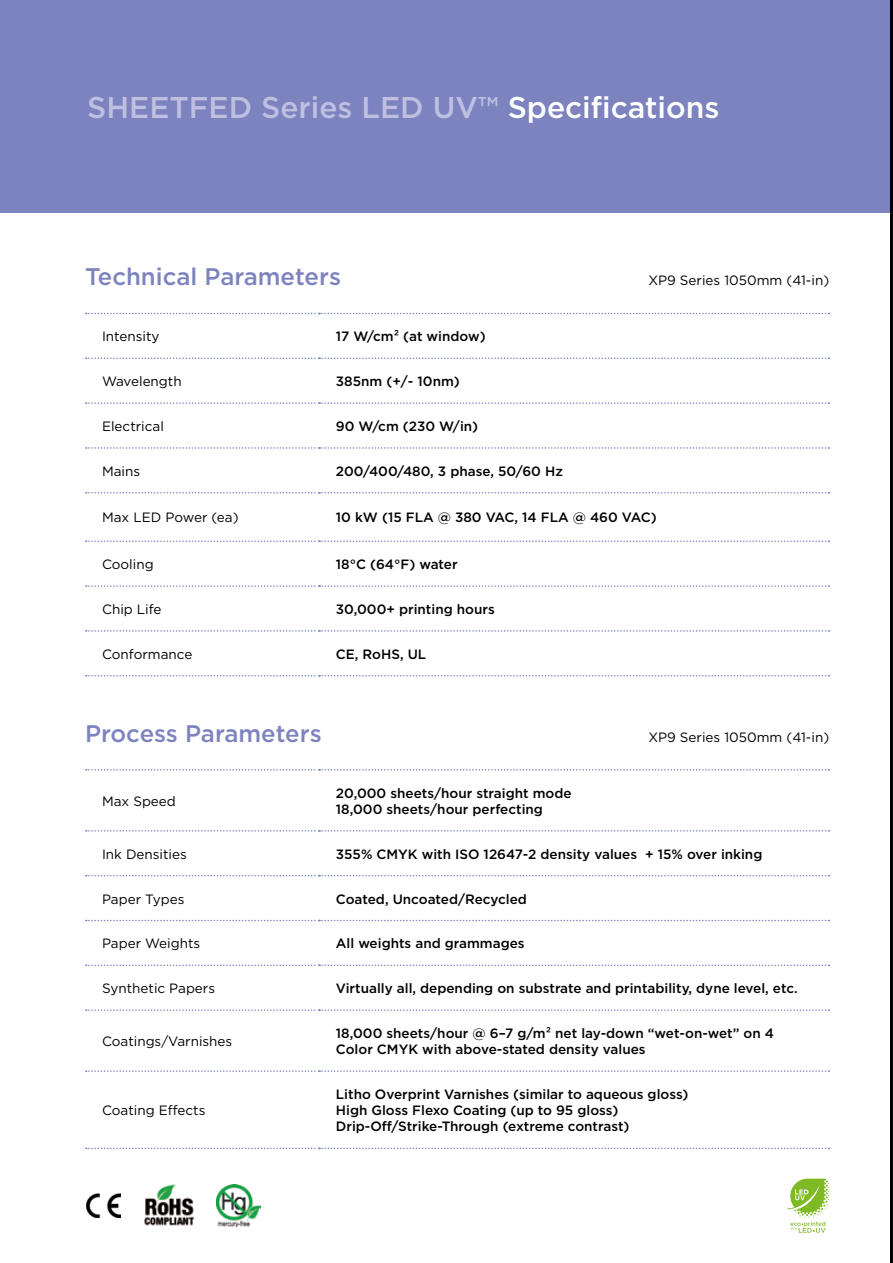
<style>
.page{position:relative;width:893px;height:1263px;background:#fff}
.page>*{position:absolute;margin:0;border:0;box-sizing:border-box;transform-origin:0 0}
.t1{font:500 30px "Gotham";color:#bebfe1}
.t2{font:500 24px "Gotham";color:#7d83bf}
.t3{font:500 13.5px/16.2px "Gotham";color:#000}
.t4{font:13.5px "Gotham";color:#000}
.s1{color:#fff}
</style>
<div class="page">
<div style="left:0;top:0;width:893px;height:213px;background:#7d83bf"></div>
<hr style="left:891px;top:0;width:2px;height:1263px;background:#000">
<svg style="left:86px;top:358px;width:743px;height:1px"></svg>
<svg style="left:86px;top:402px;width:743px;height:2px"></svg>
<svg style="left:86px;top:447px;width:743px;height:2px"></svg>
<svg style="left:86px;top:492px;width:743px;height:1px"></svg>
<svg style="left:86px;top:540px;width:743px;height:2px"></svg>
<svg style="left:86px;top:585px;width:743px;height:2px"></svg>
<svg style="left:86px;top:630px;width:743px;height:2px"></svg>
<svg style="left:86px;top:313px;width:743px;height:1px"></svg>
<svg style="left:86px;top:675px;width:743px;height:1px"></svg>
<svg style="left:85px;top:770px;width:744px;height:378px"></svg>
<svg style="left:86px;top:769px;width:743px;height:1px"></svg>
<svg style="left:86px;top:830px;width:743px;height:2px"></svg>
<svg style="left:86px;top:875px;width:743px;height:1px"></svg>
<svg style="left:86px;top:920px;width:743px;height:1px"></svg>
<svg style="left:86px;top:964px;width:743px;height:2px"></svg>
<svg style="left:86px;top:1009px;width:743px;height:2px"></svg>
<svg style="left:86px;top:1070px;width:743px;height:2px"></svg>
<svg style="left:86px;top:1147px;width:743px;height:2px"></svg>
<img style="left:144px;top:1184px;width:52px;height:42px">
<img style="left:217px;top:1184px;width:43px;height:43px">
<img style="left:86px;top:1193px;width:34px;height:25px">
<svg style="left:787px;top:1179px;width:42px;height:54px"></svg>
<h1 class="t1" style="left:87px;top:88px;width:634px">SHEETFED Series LED UV™ <span class="s1">Specifications</span></h1>
<h2 class="t2" style="left:85px;top:261px;width:258px">Technical Parameters</h2>
<p class="t4" style="left:648px;top:272px;width:182px">XP9 Series 1050mm (41-in)</p>
<p class="t4" style="left:102px;top:328px;width:59px">Intensity</p>
<p class="t3" style="left:336px;top:328px;width:151px">17 W/cm² (at window)</p>
<p class="t4" style="left:102px;top:373px;width:81px">Wavelength</p>
<p class="t3" style="left:336px;top:373px;width:125px">385nm (+/- 10nm)</p>
<p class="t4" style="left:102px;top:417px;width:63px">Electrical</p>
<p class="t3" style="left:336px;top:418px;width:144px">90 W/cm (230 W/in)</p>
<p class="t4" style="left:102px;top:462px;width:40px">Mains</p>
<p class="t3" style="left:336px;top:463px;width:229px">200/400/480, 3 phase, 50/60 Hz</p>
<p class="t4" style="left:102px;top:509px;width:138px">Max LED Power (ea)</p>
<p class="t3" style="left:336px;top:509px;width:322px">10 kW (15 FLA @ 380 VAC, 14 FLA @ 460 VAC)</p>
<p class="t4" style="left:102px;top:556px;width:53px">Cooling</p>
<p class="t3" style="left:336px;top:556px;width:123px">18°C (64°F) water</p>
<p class="t4" style="left:102px;top:600px;width:61px">Chip Life</p>
<p class="t3" style="left:336px;top:601px;width:160px">30,000+ printing hours</p>
<p class="t4" style="left:102px;top:645px;width:92px">Conformance</p>
<p class="t3" style="left:336px;top:646px;width:92px">CE, RoHS, UL</p>
<h2 class="t2" style="left:85px;top:718px;width:238px">Process Parameters</h2>
<p class="t4" style="left:648px;top:728px;width:182px">XP9 Series 1050mm (41-in)</p>
<p class="t4" style="left:102px;top:792px;width:75px">Max Speed</p>
<p class="t3" style="left:336px;top:784px;width:237px">20,000 sheets/hour straight mode<br>18,000 sheets/hour perfecting</p>
<p class="t4" style="left:102px;top:845px;width:86px">Ink Densities</p>
<p class="t3" style="left:336px;top:846px;width:428px">355% CMYK with ISO 12647-2 density values + 15% over inking</p>
<p class="t4" style="left:102px;top:890px;width:84px">Paper Types</p>
<p class="t3" style="left:336px;top:890px;width:193px">Coated, Uncoated/Recycled</p>
<p class="t4" style="left:102px;top:935px;width:100px">Paper Weights</p>
<p class="t3" style="left:336px;top:935px;width:190px">All weights and grammages</p>
<p class="t4" style="left:102px;top:980px;width:115px">Synthetic Papers</p>
<p class="t3" style="left:336px;top:980px;width:463px">Virtually all, depending on substrate and printability, dyne level, etc.</p>
<p class="t4" style="left:102px;top:1033px;width:132px">Coatings/Varnishes</p>
<p class="t3" style="left:336px;top:1025px;width:440px">18,000 sheets/hour @ 6–7 g/m² net lay-down “wet-on-wet” on 4<br>Color CMYK with above-stated density values</p>
<p class="t4" style="left:102px;top:1102px;width:105px">Coating Effects</p>
<p class="t3" style="left:336px;top:1086px;width:354px">Litho Overprint Varnishes (similar to aqueous gloss)<br>High Gloss Flexo Coating (up to 95 gloss)<br>Drip-Off/Strike-Through (extreme contrast)</p>
</div>
